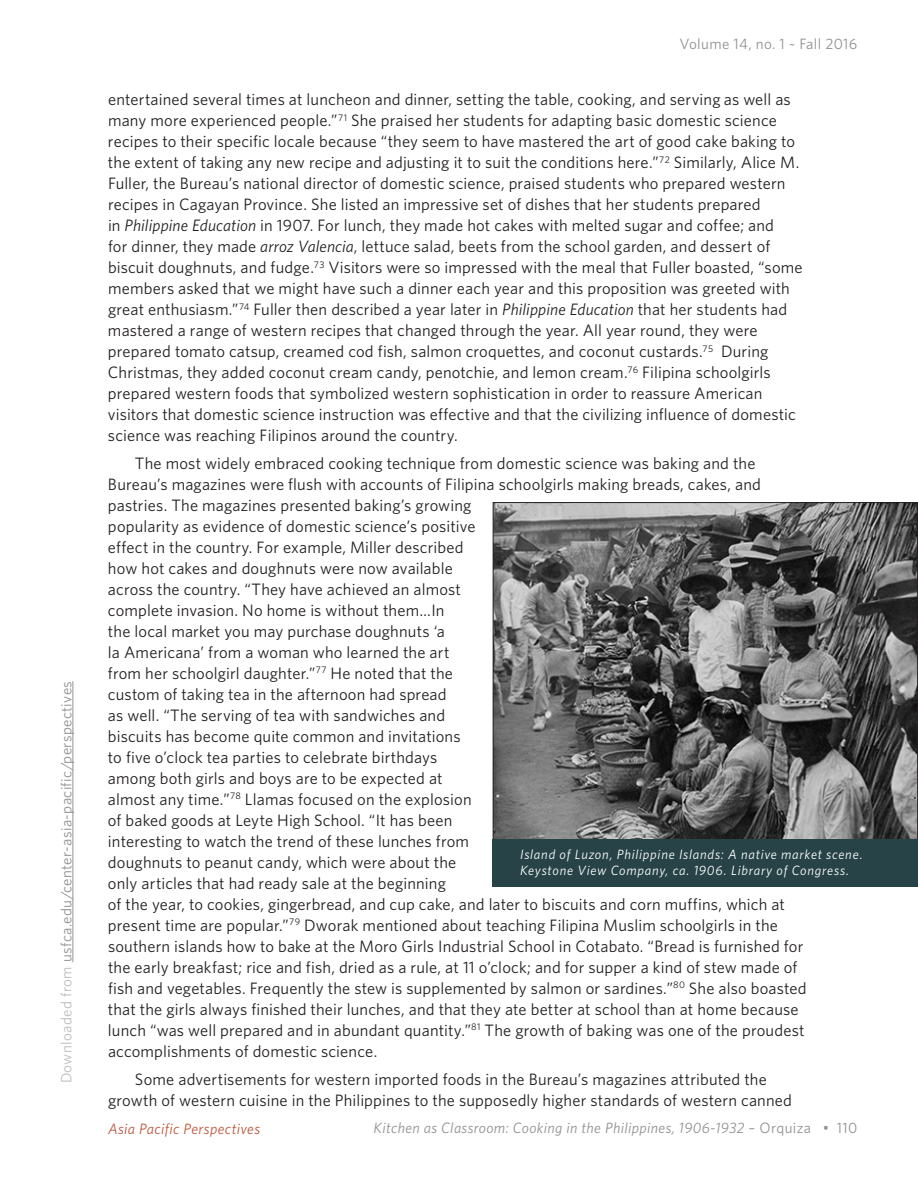
<style>
.page{position:relative;width:918px;height:1188px;background:#fff}
.page>*{position:absolute;margin:0;border:0;box-sizing:border-box;transform-origin:0 0}
.t1{font:16.5px/21px "Whitney";letter-spacing:.01em;color:#231f20}
.t2{font:15px "Whitney";letter-spacing:.025em;color:#919194}
.t3{font:italic 15px "Whitney";letter-spacing:.025em;color:#919194}
.t4{font:italic 15px "Whitney";letter-spacing:.025em;color:#bf553b}
.t5{font:italic 13.5px/16.2px "Whitney";letter-spacing:.055em;color:#fff}
.s1{color:#bdbdbf}
.s2{font-style:italic}
.s3{font-style:normal}
</style>
<div class="page">
<hr style="left:73px;top:681px;width:1px;height:281px;background:#919194">
<img style="left:495px;top:504px;width:421px;height:335px">
<div style="left:493px;top:839px;width:425px;height:48px;background:#274348"></div>
<p class="t2" style="left:56px;top:1083px;width:404px;rotate:-90deg"><span class="s1">Downloaded from</span> usfca.edu/center-asia-pacific/perspectives</p>
<p class="t2" style="left:680px;top:34px;width:179px">Volume 14, no. 1 ~ Fall 2016</p>
<p class="t1" style="left:108px;top:88px;width:696px">entertained several times at luncheon and dinner, setting the table, cooking, and serving as well as many more experienced people.”<sup>71</sup> She praised her students for adapting basic domestic science recipes to their specific locale because “they seem to have mastered the art of good cake baking to the extent of taking any new recipe and adjusting it to suit the conditions here.”<sup>72</sup> Similarly, Alice M.<br>Fuller, the Bureau’s national director of domestic science, praised students who prepared western recipes in Cagayan Province. She listed an impressive set of dishes that her students prepared<br>in <span class="s2">Philippine Education</span> in 1907. For lunch, they made hot cakes with melted sugar and coffee; and<br>for dinner, they made <span class="s2">arroz Valencia</span>, lettuce salad, beets from the school garden, and dessert of biscuit doughnuts, and fudge.<sup>73</sup> Visitors were so impressed with the meal that Fuller boasted, “some members asked that we might have such a dinner each year and this proposition was greeted with great enthusiasm.”<sup>74</sup> Fuller then described a year later in <span class="s2">Philippine Education</span> that her students had mastered a range of western recipes that changed through the year. All year round, they were prepared tomato catsup, creamed cod fish, salmon croquettes, and coconut custards.<sup>75</sup> During Christmas, they added coconut cream candy, penotchie, and lemon cream.<sup>76</sup> Filipina schoolgirls prepared western foods that symbolized western sophistication in order to reassure American visitors that domestic science instruction was effective and that the civilizing influence of domestic science was reaching Filipinos around the country.</p>
<p class="t1" style="left:108px;top:452px;width:700px;text-indent:27px">The most widely embraced cooking technique from domestic science was baking and the Bureau’s magazines were flush with accounts of Filipina schoolgirls making breads, cakes, and pastries. The magazines presented baking’s growing<br>popularity as evidence of domestic science’s positive<br>effect in the country. For example, Miller described<br>how hot cakes and doughnuts were now available<br>across the country. “They have achieved an almost<br>complete invasion. No home is without them…In<br>the local market you may purchase doughnuts ‘a<br>la Americana’ from a woman who learned the art<br>from her schoolgirl daughter.”<sup>77</sup> He noted that the<br>custom of taking tea in the afternoon had spread<br>as well. “The serving of tea with sandwiches and<br>biscuits has become quite common and invitations<br>to five o’clock tea parties to celebrate birthdays<br>among both girls and boys are to be expected at<br>almost any time.”<sup>78</sup> Llamas focused on the explosion<br>of baked goods at Leyte High School. “It has been<br>interesting to watch the trend of these lunches from<br>doughnuts to peanut candy, which were about the<br>only articles that had ready sale at the beginning<br>of the year, to cookies, gingerbread, and cup cake, and later to biscuits and corn muffins, which at present time are popular.”<sup>79</sup> Dworak mentioned about teaching Filipina Muslim schoolgirls in the southern islands how to bake at the Moro Girls Industrial School in Cotabato. “Bread is furnished for the early breakfast; rice and fish, dried as a rule, at 11 o’clock; and for supper a kind of stew made of fish and vegetables. Frequently the stew is supplemented by salmon or sardines.”<sup>80</sup> She also boasted that the girls always finished their lunches, and that they ate better at school than at home because lunch “was well prepared and in abundant quantity.”<sup>81</sup> The growth of baking was one of the proudest accomplishments of domestic science.</p>
<p class="t1" style="left:108px;top:1068px;width:686px;text-align:center">Some advertisements for western imported foods in the Bureau’s magazines attributed the growth of western cuisine in the Philippines to the supposedly higher standards of western canned</p>
<p class="t5" style="left:520px;top:845px;width:344px">Island of Luzon, Philippine Islands: A native market scene.<br>Keystone View Company, ca. 1906. Library of Congress.</p>
<p class="t4" style="left:108px;top:1119px;width:154px">Asia Pacific Perspectives</p>
<p class="t3" style="left:374px;top:1118px;width:486px">Kitchen as Classroom: Cooking in the Philippines, 1906-1932 <span class="s3">– Orquiza • 110</span></p>
</div>
